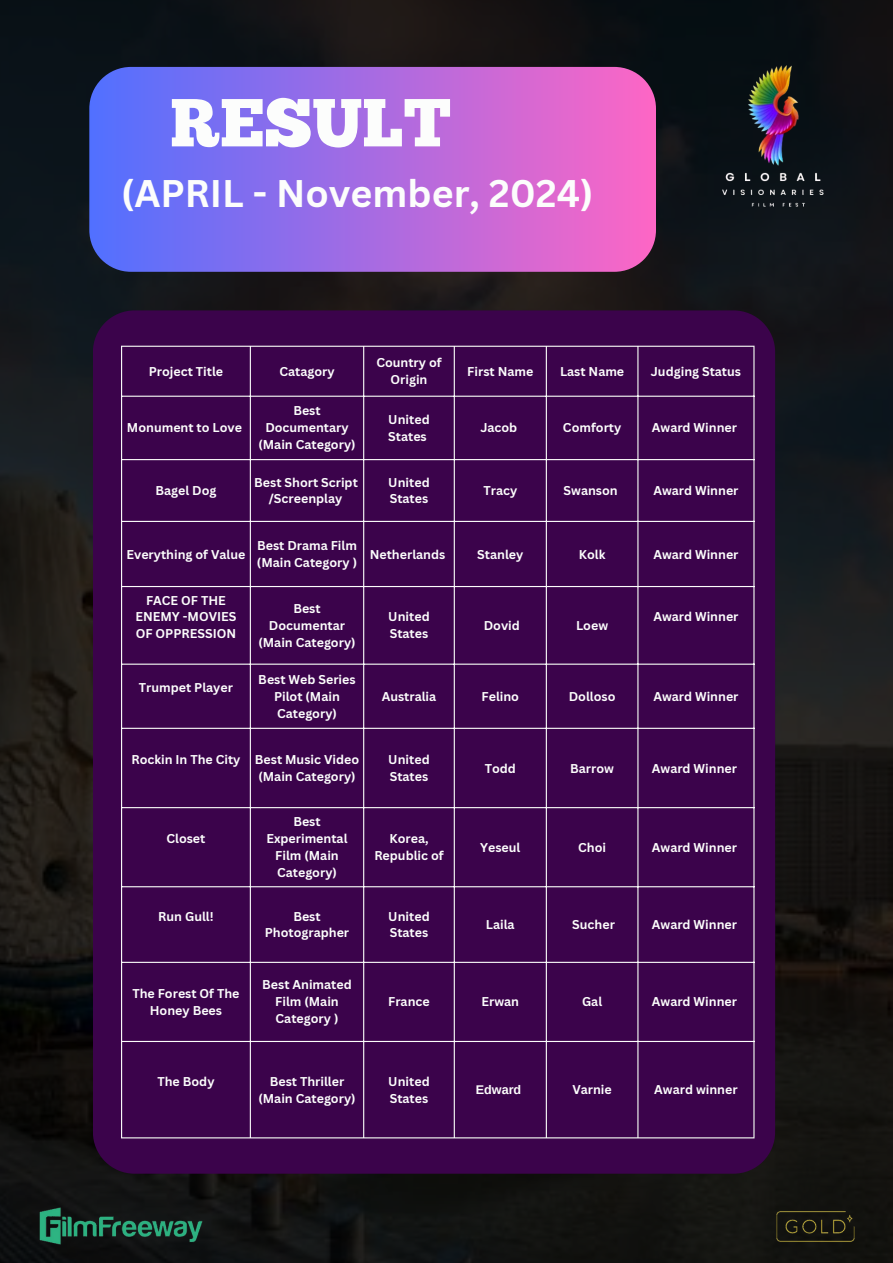
<style>
.page{position:relative;width:893px;height:1263px;background:#fff}
.page>*{position:absolute;margin:0;border:0;box-sizing:border-box;transform-origin:0 0}
.t1{font:67.72px "Chunk Five";color:#fcfdfc}
.t2{font:700 37.5px "Canva Sans";color:#fcfdfc}
.t3{font:700 12.6px "Arimo";color:#fcfdfc}
.t4{font:700 12.45px/16.9px "Canva Sans";color:#fcfdfc;text-align:center}
</style>
<div class="page">
<img style="left:0;top:0;width:893px;height:1263px">
<svg style="left:89px;top:67px;width:567px;height:205px;background:#a469df"></svg>
<img style="left:36px;top:1190px;width:170px;height:73px">
<img style="left:737px;top:1200px;width:156px;height:52px">
<div style="left:93px;top:310px;width:682px;height:864px;background:#3b034b"></div>
<hr style="left:121px;top:347px;width:1px;height:790px;background:#fcfdfc">
<hr style="left:250px;top:347px;width:1px;height:790px;background:#fcfdfc">
<hr style="left:363px;top:347px;width:1px;height:790px;background:#fcfdfc">
<hr style="left:454px;top:347px;width:1px;height:790px;background:#fcfdfc">
<hr style="left:546px;top:347px;width:1px;height:790px;background:#fcfdfc">
<hr style="left:637px;top:347px;width:1px;height:790px;background:#fcfdfc">
<hr style="left:753px;top:347px;width:1px;height:790px;background:#fcfdfc">
<hr style="left:121px;top:346px;width:633px;height:1px;background:#fcfdfc">
<hr style="left:121px;top:396px;width:633px;height:1px;background:#fcfdfc">
<hr style="left:121px;top:459px;width:633px;height:1px;background:#fcfdfc">
<hr style="left:121px;top:521px;width:633px;height:1px;background:#fcfdfc">
<hr style="left:121px;top:586px;width:633px;height:1px;background:#fcfdfc">
<hr style="left:121px;top:664px;width:633px;height:1px;background:#fcfdfc">
<hr style="left:121px;top:728px;width:633px;height:1px;background:#fcfdfc">
<hr style="left:121px;top:807px;width:633px;height:1px;background:#fcfdfc">
<hr style="left:121px;top:886px;width:633px;height:1px;background:#fcfdfc">
<hr style="left:121px;top:962px;width:633px;height:1px;background:#fcfdfc">
<hr style="left:121px;top:1041px;width:633px;height:1px;background:#fcfdfc">
<hr style="left:121px;top:1137px;width:633px;height:1px;background:#fcfdfc">
<img style="left:653px;top:10px;width:240px;height:240px">
<p class="t1" style="left:170px;top:96px;width:282px">RESULT</p>
<p class="t2" style="left:121px;top:167px;width:474px">(APRIL - November, 2024)</p>
<h1 class="t4" style="left:149px;top:362px;width:76px">Project Title</h1>
<p class="t4" style="left:279px;top:362px;width:57px">Catagory</p>
<p class="t4" style="left:376px;top:354px;width:67px">Country of<br>Origin</p>
<p class="t4" style="left:467px;top:362px;width:68px">First Name</p>
<p class="t4" style="left:560px;top:362px;width:66px">Last Name</p>
<p class="t4" style="left:651px;top:362px;width:92px">Judging Status</p>
<p class="t4" style="left:127px;top:419px;width:117px">Monument to Love</p>
<p class="t4" style="left:258px;top:402px;width:99px">Best<br>Documentary (Main Category)</p>
<p class="t4" style="left:388px;top:410px;width:43px;text-align:left">United<br>States</p>
<p class="t4" style="left:480px;top:419px;width:38px">Jacob</p>
<p class="t4" style="left:563px;top:419px;width:60px">Comforty</p>
<p class="t4" style="left:652px;top:419px;width:87px">Award Winner</p>
<p class="t4" style="left:155px;top:482px;width:63px">Bagel Dog</p>
<p class="t4" style="left:254px;top:473px;width:105px">Best Short Script</p>
<p class="t4" style="left:269px;top:490px;width:75px">/Screenplay</p>
<p class="t4" style="left:388px;top:473px;width:43px;text-align:left">United<br>States</p>
<p class="t4" style="left:483px;top:482px;width:35px">Tracy</p>
<p class="t4" style="left:563px;top:482px;width:56px">Swanson</p>
<p class="t4" style="left:653px;top:482px;width:87px">Award Winner</p>
<p class="t4" style="left:126px;top:545px;width:120px">Everything of Value</p>
<p class="t4" style="left:257px;top:537px;width:101px">Best Drama Film</p>
<p class="t4" style="left:257px;top:554px;width:102px">(Main Category )</p>
<p class="t4" style="left:370px;top:545px;width:77px">Netherlands</p>
<p class="t4" style="left:477px;top:545px;width:48px">Stanley</p>
<p class="t4" style="left:579px;top:545px;width:28px">Kolk</p>
<p class="t4" style="left:653px;top:545px;width:87px">Award Winner</p>
<p class="t4" style="left:135px;top:591px;width:103px">FACE OF THE<br>ENEMY -MOVIES<br>OF OPPRESSION</p>
<p class="t4" style="left:258px;top:600px;width:99px">Best<br>Documentar (Main Category)</p>
<p class="t4" style="left:388px;top:608px;width:43px;text-align:left">United<br>States</p>
<p class="t4" style="left:484px;top:616px;width:38px">Dovid</p>
<p class="t4" style="left:576px;top:616px;width:34px">Loew</p>
<p class="t4" style="left:653px;top:608px;width:87px">Award Winner</p>
<p class="t4" style="left:139px;top:679px;width:96px">Trumpet Player</p>
<p class="t4" style="left:258px;top:670px;width:99px">Best Web Series<br>Pilot (Main<br>Category)</p>
<p class="t4" style="left:382px;top:687px;width:56px">Australia</p>
<p class="t4" style="left:481px;top:687px;width:39px">Felino</p>
<p class="t4" style="left:569px;top:687px;width:48px">Dolloso</p>
<p class="t4" style="left:653px;top:687px;width:87px">Award Winner</p>
<p class="t4" style="left:131px;top:751px;width:111px">Rockin In The City</p>
<p class="t4" style="left:255px;top:751px;width:106px;text-align:left">Best Music Video (Main Category)</p>
<p class="t4" style="left:388px;top:751px;width:43px;text-align:left">United<br>States</p>
<p class="t4" style="left:485px;top:759px;width:33px">Todd</p>
<p class="t4" style="left:570px;top:759px;width:45px">Barrow</p>
<p class="t4" style="left:652px;top:759px;width:87px">Award Winner</p>
<p class="t4" style="left:166px;top:830px;width:41px">Closet</p>
<p class="t4" style="left:266px;top:813px;width:83px">Best<br>Experimental<br>Film (Main<br>Category)</p>
<p class="t4" style="left:374px;top:830px;width:71px">Korea,<br>Republic of</p>
<p class="t4" style="left:480px;top:838px;width:42px">Yeseul</p>
<p class="t4" style="left:578px;top:838px;width:29px">Choi</p>
<p class="t4" style="left:652px;top:838px;width:87px">Award Winner</p>
<p class="t4" style="left:158px;top:907px;width:57px">Run Gull!</p>
<p class="t4" style="left:265px;top:907px;width:86px">Best<br>Photographer</p>
<p class="t4" style="left:388px;top:907px;width:43px;text-align:left">United<br>States</p>
<p class="t4" style="left:486px;top:916px;width:30px">Laila</p>
<p class="t4" style="left:572px;top:916px;width:44px">Sucher</p>
<p class="t4" style="left:652px;top:916px;width:87px">Award Winner</p>
<p class="t4" style="left:132px;top:984px;width:109px">The Forest Of The<br>Honey Bees</p>
<p class="t4" style="left:262px;top:976px;width:91px">Best Animated<br>Film (Main<br>Category )</p>
<p class="t4" style="left:388px;top:993px;width:43px">France</p>
<p class="t4" style="left:481px;top:993px;width:39px">Erwan</p>
<p class="t4" style="left:582px;top:993px;width:22px">Gal</p>
<p class="t4" style="left:652px;top:993px;width:87px">Award Winner</p>
<p class="t4" style="left:157px;top:1072px;width:59px">The Body</p>
<p class="t4" style="left:258px;top:1072px;width:99px">Best Thriller (Main Category)</p>
<p class="t4" style="left:388px;top:1072px;width:43px;text-align:left">United<br>States</p>
<p class="t3" style="left:476px;top:1082px;width:47px">Edward</p>
<p class="t4" style="left:572px;top:1081px;width:41px">Varnie</p>
<p class="t4" style="left:654px;top:1081px;width:85px">Award winner</p>
</div>
